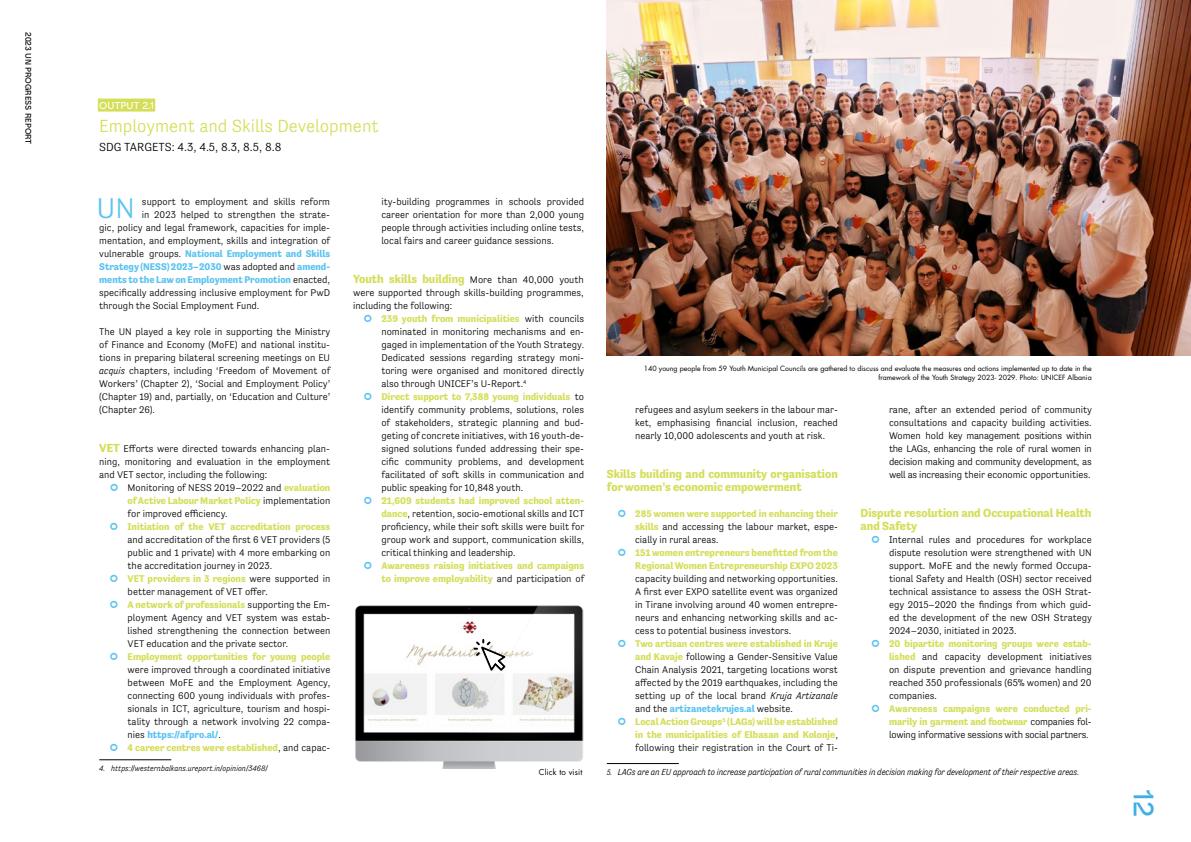
<style>
.page{position:relative;width:1191px;height:842px;background:#fff}
.page>*{position:absolute;margin:0;border:0;box-sizing:border-box;transform-origin:0 0}
.t1{font:300 29.3px "Tenso";color:#5bc3f0}
.t2{font:500 28px "Safiro";color:#3eafe4}
.t3{font:300 18px "Tenso";color:#d4de59}
.t4{font:700 12px/13px "Tenso";color:#d4de59}
.t5{font:300 12px "Tenso";color:#000}
.t6{font:300 10px/13px "Tenso";color:#000;text-align:justify}
.t7{font:700 10px/13px "Tenso";color:#d4de59}
.t8{font:700 10px "Tenso";color:#5bc3f0}
.t9{font:500 10px "Safiro";color:#fff}
.t10{font:italic 300 9px "Tenso";letter-spacing:-.02em;color:#000}
.t11{font:500 8.1px "Safiro";color:#000}
.t12{font:italic 300 8px "Tenso";color:#000}
.t13{font:8px "Futura Std";letter-spacing:.02em;color:#000}
.t14{font:7px/8.4px "Futura Std";color:#000;text-align:right}
.s1{font-weight:300;color:#000}
.s2{font-style:italic}
.s3{font-weight:700;font-size:12px;color:#d4de59}
.s4{font-weight:700;color:#d4de59}
.s5{font-weight:700;color:#5bc3f0}
.s6{font-weight:300;font-size:10px;color:#000}
.s7{font-size:8px}
</style>
<div class="page">
<hr style="left:99px;top:760px;width:72px;height:1px;background:#000">
<hr style="left:607px;top:763px;width:72px;height:1px;background:#000">
<div style="left:98px;top:99px;width:57px;height:13px;background:#d4de59"></div>
<img style="left:607px;top:0;width:584px;height:355px">
<img style="left:355px;top:605px;width:228px;height:163px">
<svg style="left:473px;top:639px;width:32px;height:32px"></svg>
<p class="t11" style="left:33px;top:32px;width:114px;rotate:90deg">2023 UN PROGRESS REPORT</p>
<p class="t9" style="left:99px;top:99px;width:56px">OUTPUT 2.1</p>
<h3 class="t3" style="left:99px;top:115px;width:281px">Employment and Skills Development</h3>
<p class="t5" style="left:99px;top:140px;width:184px">SDG TARGETS: 4.3, 4.5, 8.3, 8.5, 8.8</p>
<h1 class="t1" style="left:97px;top:192px;width:40px">UN</h1>
<p class="t6" style="left:142px;top:195px;width:190px">support to employment and skills reform</p>
<p class="t6" style="left:142px;top:208px;width:190px">in 2023 helped to strengthen the strate-</p>
<p class="t6" style="left:99px;top:221px;width:232px">gic, policy and legal framework, capacities for imple-</p>
<p class="t6" style="left:99px;top:234px;width:233px">mentation, and employment, skills and integration of</p>
<p class="t8" style="left:99px;top:248px;width:232px"><span class="s1">vulnerable groups.</span> National Employment and Skills</p>
<p class="t8" style="left:99px;top:261px;width:232px">Strategy (NESS) 2023–2030 <span class="s1">was adopted and</span> amend-</p>
<p class="t8" style="left:99px;top:274px;width:232px">ments to the Law on Employment Promotion <span class="s1">enacted,</span></p>
<p class="t6" style="left:99px;top:286px;width:232px">specifically addressing inclusive employment for PwD</p>
<p class="t6" style="left:99px;top:299px;width:162px">through the Social Employment Fund.</p>
<p class="t6" style="left:99px;top:325px;width:233px">The UN played a key role in supporting the Ministry of Finance and Economy (MoFE) and national institu&shy;tions in preparing bilateral screening meetings on EU <span class="s2">acquis</span> chapters, including ‘Freedom of Movement of Workers’ (Chapter 2), ‘Social and Employment Policy’ (Chapter 19) and, partially, on ‘Education and Culture’ (Chapter 26).</p>
<p class="t6" style="left:99px;top:442px;width:232px"><span class="s3">VET</span> Efforts were directed towards enhancing plan&shy;ning, monitoring and evaluation in the employment and VET sector, including the following:</p>
<p class="t6" style="left:128px;top:481px;width:204px">Monitoring of NESS 2019–2022 and <span class="s4">evaluation of Active Labour Market Policy</span> implementation for improved efficiency.</p>
<p class="t7" style="left:128px;top:520px;width:204px">Initiation of the VET accreditation process</p>
<p class="t6" style="left:128px;top:533px;width:204px;text-align:left">and accreditation of the first 6 VET providers (5 public and 1 private) with 4 more embarking on the accreditation journey in 2023.<br><span class="s4">VET providers in 3 regions</span> were supported in better management of VET offer.<br><span class="s4">A network of professionals</span> supporting the Em&shy;ployment Agency and VET system was estab&shy;lished strengthening the connection between VET education and the private sector.</p>
<p class="t7" style="left:128px;top:650px;width:204px">Employment opportunities for young people</p>
<p class="t6" style="left:128px;top:663px;width:204px;text-align:left">were improved through a coordinated initiative between MoFE and the Employment Agency, connecting 600 young individuals with profes&shy;sionals in ICT, agriculture, tourism and hospi&shy;tality through a network involving 22 compa&shy;nies <span class="s5">https://afpro.al/</span>.<br><span class="s4">4 career centres were established</span>, and capac-</p>
<p class="t12" style="left:99px;top:764px;width:170px">4. https://westernbalkans.ureport.in/opinion/3468/</p>
<p class="t6" style="left:381px;top:195px;width:204px">ity-building programmes in schools provided career orientation for more than 2,000 young people through activities including online tests, local fairs and career guidance sessions.</p>
<p class="t4" style="left:353px;top:272px;width:232px">Youth skills building <span class="s6">More than 40,000 youth</span></p>
<p class="t6" style="left:353px;top:286px;width:232px">were supported through skills-building programmes, including the following:</p>
<p class="t6" style="left:381px;top:312px;width:204px;text-align:left"><span class="s4">239 youth from municipalities</span> with councils nominated in monitoring mechanisms and en&shy;gaged in implementation of the Youth Strategy.<br>Dedicated sessions regarding strategy moni&shy;toring were organised and monitored directly also through UNICEF’s U-Report.<sup>4<br></sup><span class="s4">Direct support to 7,388 young individuals</span> to identify community problems, solutions, roles of stakeholders, strategic planning and bud&shy;geting of concrete initiatives, with 16 youth-de&shy;signed solutions funded addressing their spe&shy;cific community problems, and development facilitated of soft skills in communication and public speaking for 10,848 youth.</p>
<p class="t6" style="left:381px;top:494px;width:204px"><span class="s4">21,609 students had improved school atten&shy;dance</span>, retention, socio-emotional skills and ICT proficiency, while their soft skills were built for group work and support, communication skills, critical thinking and leadership.</p>
<p class="t7" style="left:381px;top:559px;width:204px">Awareness raising initiatives and campaigns to improve employability <span class="s1">and participation of</span></p>
<p class="t13" style="left:539px;top:767px;width:45px">Click to visit</p>
<p class="t14" style="left:644px;top:364px;width:449px">140 young people from 59 Youth Municipal Councils are gathered to discuss and evaluate the measures and actions implemented up to date in the framework of the Youth Strategy 2023- 2029. Photo: UNICEF Albania</p>
<p class="t6" style="left:635px;top:403px;width:204px">refugees and asylum seekers in the labour mar&shy;ket, emphasising financial inclusion, reached nearly 10,000 adolescents and youth at risk.</p>
<p class="t4" style="left:607px;top:467px;width:233px">Skills building and community organisation for women’s economic empowerment</p>
<p class="t6" style="left:635px;top:507px;width:204px"><span class="s4">285 women were supported in enhancing their skills</span> and accessing the labour market, espe&shy;cially in rural areas.</p>
<p class="t7" style="left:635px;top:546px;width:204px">151 women entrepreneurs benefitted from the<br>Regional Women Entrepreneurship EXPO 2023</p>
<p class="t6" style="left:635px;top:572px;width:204px">capacity building and networking opportunities.<br>A first ever EXPO satellite event was organized in Tirane involving around 40 women entrepre&shy;neurs and enhancing networking skills and ac&shy;cess to potential business investors.</p>
<p class="t6" style="left:635px;top:637px;width:204px;text-align:left"><span class="s4">Two artisan centres were established in Kruje and Kavaje</span> following a Gender-Sensitive Value Chain Analysis 2021, targeting locations worst affected by the 2019 earthquakes, including the setting up of the local brand <span class="s2">Kruja Artizanale </span>and the <span class="s5">artizanetekrujes.al</span> website.<br><span class="s4">Local Action Groups</span><sup>5</sup> <span class="s4">(LAGs) will be established in the municipalities of Elbasan and Kolonje</span>, following their registration in the Court of Ti-</p>
<p class="t10" style="left:607px;top:767px;width:474px"><span class="s7">5.</span> LAGs are an EU approach to increase participation of rural communities in decision making for development of their respective areas.</p>
<p class="t6" style="left:889px;top:403px;width:204px">rane, after an extended period of community consultations and capacity building activities.<br>Women hold key management positions within the LAGs, enhancing the role of rural women in decision making and community development, as well as increasing their economic opportunities.</p>
<p class="t4" style="left:860px;top:506px;width:232px">Dispute resolution and Occupational Health and Safety</p>
<p class="t6" style="left:889px;top:533px;width:204px">Internal rules and procedures for workplace dispute resolution were strengthened with UN support. MoFE and the newly formed Occupa&shy;tional Safety and Health (OSH) sector received technical assistance to assess the OSH Strat&shy;egy 2015–2020 the findings from which guid&shy;ed the development of the new OSH Strategy 2024–2030, initiated in 2023.</p>
<p class="t6" style="left:889px;top:637px;width:204px"><span class="s4">20 bipartite monitoring groups were estab&shy;lished</span> and capacity development initiatives on dispute prevention and grievance handling reached 350 professionals (65% women) and 20 companies.</p>
<p class="t7" style="left:889px;top:702px;width:204px;text-align:justify">Awareness campaigns were conducted pri&shy;marily in garment and footwear <span class="s1">companies fol&shy;lowing informative sessions with social partners.</span></p>
<h2 class="t2" style="left:1160px;top:789px;width:29px;rotate:90deg">12</h2>
</div>
